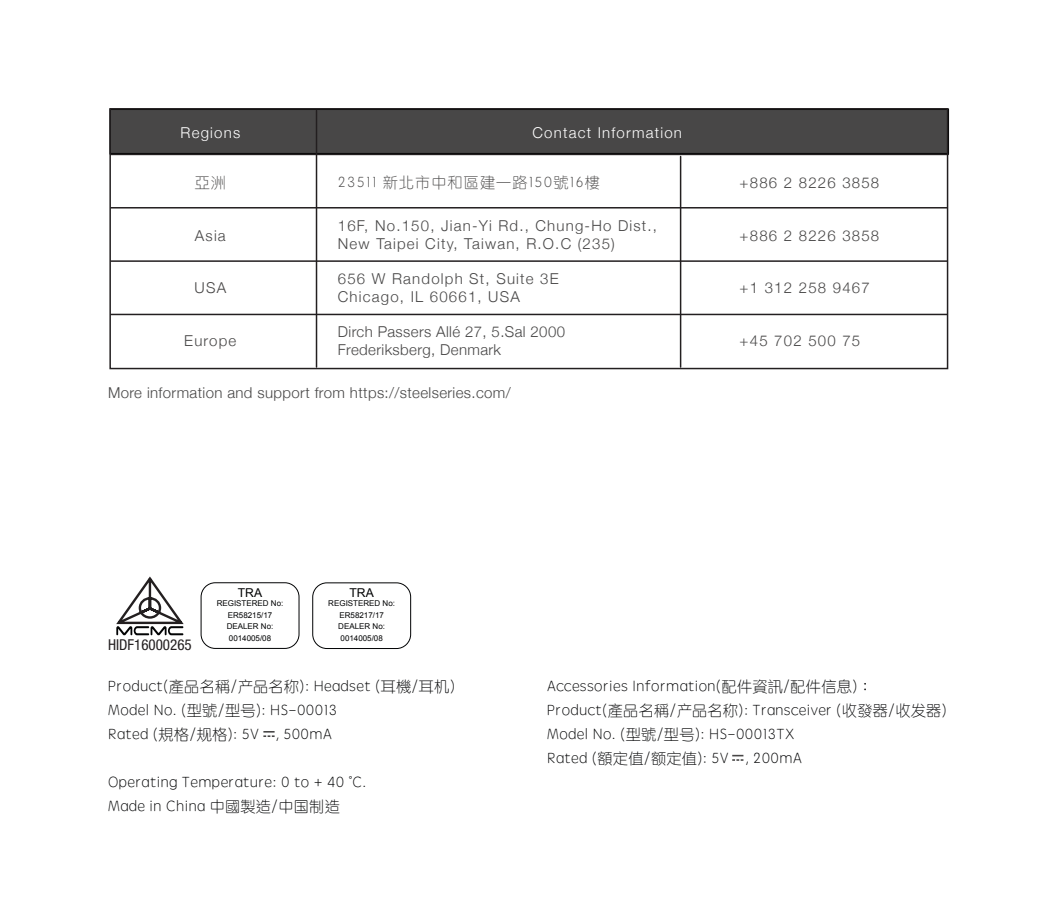
<style>
.page{position:relative;width:1055px;height:919px;background:#fff}
.page>*{position:absolute;margin:0;border:0;box-sizing:border-box;transform-origin:0 0}
.t1{font:15px/24px "ST Yuanti TC Light";letter-spacing:.025em;color:#020304}
.t2{font:300 15px/18px "Helvetica Neue";letter-spacing:.08em;color:#484747}
.t3{font:300 15px/18px "Helvetica Neue";letter-spacing:.025em;color:#484747}
.t4{font:300 15px "Helvetica Neue";letter-spacing:.08em;color:#fff}
.t5{font:15px "ST Yuanti TC Light";letter-spacing:.08em;color:#484747}
.t6{font:condensed 15px "Helvetica Neue LTW1 G";color:#231f20}
.t7{font:12.3px "Arial";color:#010203}
.t8{font:8.1px/11.7px "Arial";color:#010203;text-align:center}
</style>
<div class="page">
<div style="left:109px;top:108px;width:840px;height:46px;background:#484747;border:2px solid #020304"></div>
<div style="left:109px;top:108px;width:839px;height:261px;border:2px solid #231f20"></div>
<hr style="left:316px;top:110px;width:1px;height:257px;background:#231f20">
<hr style="left:680px;top:156px;width:1px;height:211px;background:#231f20">
<hr style="left:111px;top:260px;width:836px;height:2px;background:#231f20">
<hr style="left:111px;top:207px;width:836px;height:1px;background:#231f20">
<hr style="left:111px;top:314px;width:836px;height:1px;background:#231f20">
<hr style="left:111px;top:154px;width:837px;height:1px;background:#231f20">
<svg style="left:732px;top:754px;width:11px;height:6px"></svg>
<svg style="left:263px;top:731px;width:11px;height:6px"></svg>
<svg style="left:116px;top:576px;width:68px;height:59px"></svg>
<div style="left:201px;top:582px;width:98px;height:66px;border:1px solid #010203;border-radius:14px"></div>
<div style="left:312px;top:582px;width:99px;height:66px;border:1px solid #010203;border-radius:14px"></div>
<p class="t4" style="left:180px;top:120px;width:61px">Regions</p>
<p class="t4" style="left:532px;top:120px;width:151px">Contact Information</p>
<p class="t5" style="left:195px;top:171px;width:33px">亞洲</p>
<p class="t5" style="left:338px;top:171px;width:263px">23511 新北市中和區建一路150號16樓</p>
<p class="t2" style="left:195px;top:225px;width:32px">Asia</p>
<p class="t2" style="left:194px;top:278px;width:33px">USA</p>
<p class="t2" style="left:184px;top:330px;width:54px">Europe</p>
<p class="t2" style="left:338px;top:215px;width:321px">16F, No.150, Jian-Yi Rd., Chung-Ho Dist.,<br>New Taipei City, Taiwan, R.O.C (235)</p>
<p class="t2" style="left:338px;top:269px;width:222px">656 W Randolph St, Suite 3E<br>Chicago, IL 60661, USA</p>
<p class="t3" style="left:338px;top:321px;width:229px">Dirch Passers Allé 27, 5.Sal 2000<br>Frederiksberg, Denmark</p>
<p class="t3" style="left:108px;top:382px;width:404px">More information and support from https://steelseries.com/</p>
<p class="t2" style="left:739px;top:173px;width:141px">+886 2 8226 3858</p>
<p class="t2" style="left:739px;top:225px;width:141px">+886 2 8226 3858</p>
<p class="t2" style="left:739px;top:278px;width:132px">+1 312 258 9467</p>
<p class="t2" style="left:739px;top:330px;width:122px">+45 702 500 75</p>
<p class="t6" style="left:108px;top:635px;width:85px">HIDF16000265</p>
<p class="t7" style="left:238px;top:584px;width:26px">TRA</p>
<p class="t8" style="left:217px;top:597px;width:68px">REGISTERED No:<br>ER58215/17<br>DEALER No:<br>0014005/08</p>
<p class="t7" style="left:349px;top:584px;width:26px">TRA</p>
<p class="t8" style="left:328px;top:597px;width:68px">REGISTERED No:<br>ER58217/17<br>DEALER No:<br>0014005/08</p>
<p class="t1" style="left:108px;top:673px;width:348px">Product(產品名稱/产品名称): Headset (耳機/耳机)<br>Model No. (型號/型号): HS-00013<br>Rated (規格/规格): 5V , 500mA</p>
<p class="t1" style="left:108px;top:769px;width:260px">Operating Temperature: 0 to + 40 °C.<br>Made in China 中國製造/中国制造</p>
<p class="t1" style="left:547px;top:673px;width:401px">Accessories Information(配件資訊/配件信息)：<br>Product(產品名稱/产品名称): Transceiver (收發器/收发器)<br>Model No. (型號/型号): HS-00013TX<br>Rated (額定值/额定值): 5V , 200mA</p>
</div>
